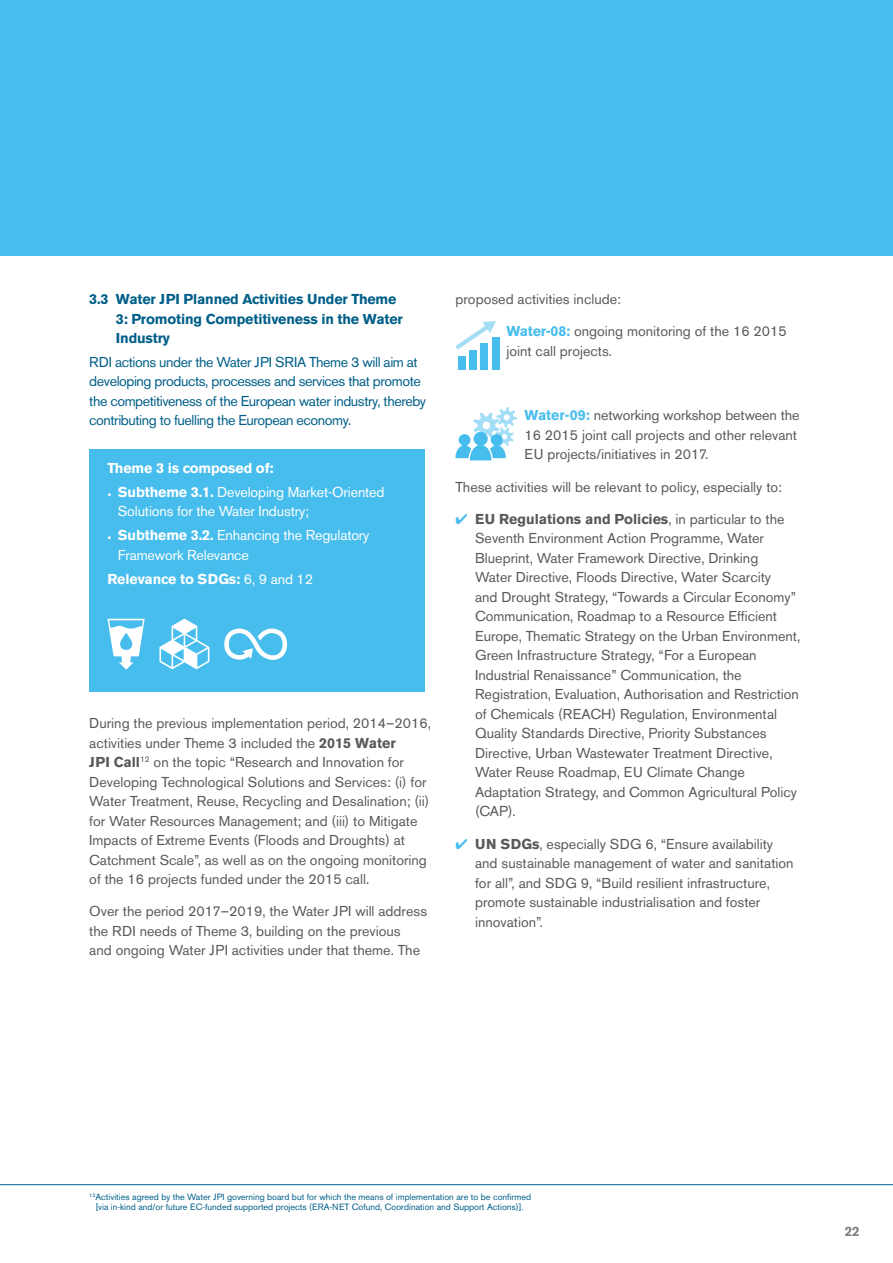
<style>
.page{position:relative;width:893px;height:1263px;background:#fff}
.page>*{position:absolute;margin:0;border:0;box-sizing:border-box;transform-origin:0 0}
.t1{font:14.25px/19.5px "Akzidenz Grotesk BE";color:#58595b}
.t2{font:14.25px/19.5px "Akzidenz Grotesk BE";letter-spacing:-.03em;color:#005f88}
.t3{font:14.25px/19.5px "Akzidenz Grotesk BE";letter-spacing:-.01em;color:#fff}
.t4{font:700 14.25px/19.5px "Akzidenz Grotesk BE";letter-spacing:-.01em;color:#005f88}
.t5{font:700 14.25px "Akzidenz Grotesk BE";letter-spacing:-.01em;color:#fff}
.t6{font:700 13.5px "Akzidenz Grotesk BE";color:#808285}
.t7{font:9px/10.5px "Akzidenz Grotesk BE";color:#005f88;text-align:center}
.s1{font-family:"Minion Pro";font-size:10.5px}
.s2{font-weight:700}
.s3{font-weight:400}
.s4{font-weight:700;color:#47bded}
.s5{color:#47bded}
</style>
<div class="page">
<hr style="left:0;top:1184px;width:893px;height:1px;background:#005f88">
<div style="left:0;top:0;width:893px;height:255px;background:#47bded"></div>
<div style="left:89px;top:449px;width:336px;height:243px;background:#47bded"></div>
<svg style="left:455px;top:321px;width:45px;height:48px"></svg>
<div style="left:458px;top:356px;width:8px;height:13px;background:#47bded"></div>
<svg style="left:455px;top:407px;width:62px;height:53px"></svg>
<svg style="left:107px;top:619px;width:38px;height:51px"></svg>
<svg style="left:159px;top:619px;width:50px;height:50px"></svg>
<svg style="left:224px;top:628px;width:63px;height:32px"></svg>
<p class="t4" style="left:116px;top:290px;width:289px;text-indent:-27px">3.3 Water JPI Planned Activities Under Theme<br>3: Promoting Competitiveness in the Water<br>Industry</p>
<p class="t2" style="left:89px;top:352px;width:338px">RDI actions under the Water JPI SRIA Theme 3 will aim at developing products, processes and services that promote the competitiveness of the European water industry, thereby contributing to fuelling the European economy.</p>
<p class="t5" style="left:107px;top:460px;width:168px">Theme 3 is composed of:</p>
<p class="t3" style="left:118px;top:482px;width:268px;text-indent:-11px"><span class="s1">•</span> <span class="s2">Subtheme 3.1.</span> Developing Market-Oriented<br>Solutions for the Water Industry;</p>
<p class="t3" style="left:118px;top:525px;width:253px;text-indent:-11px"><span class="s1">•</span> <span class="s2">Subtheme 3.2.</span> Enhancing the Regulatory<br>Framework Relevance</p>
<p class="t5" style="left:107px;top:570px;width:207px">Relevance to SDGs: <span class="s3">6, 9 and 12</span></p>
<p class="t1" style="left:89px;top:713px;width:343px">During the previous implementation period, 2014–2016, activities under Theme 3 included the <span class="s2">2015 Water<br>JPI Call</span><sup>12</sup> on the topic “Research and Innovation for Developing Technological Solutions and Services: (i) for Water Treatment, Reuse, Recycling and Desalination; (ii) for Water Resources Management; and (iii) to Mitigate Impacts of Extreme Events (Floods and Droughts) at Catchment Scale”, as well as on the ongoing monitoring of the 16 projects funded under the 2015 call.</p>
<p class="t1" style="left:89px;top:902px;width:339px">Over the period 2017–2019, the Water JPI will address the RDI needs of Theme 3, building on the previous<br>and ongoing Water JPI activities under that theme. The</p>
<p class="t1" style="left:455px;top:289px;width:167px">proposed activities include:</p>
<p class="t1" style="left:506px;top:322px;width:282px"><span class="s4">Water-08:</span> ongoing monitoring of the 16 2015 joint call projects.</p>
<p class="t1" style="left:524px;top:406px;width:277px"><span class="s4">Water-09:</span> networking workshop between the<br>16 2015 joint call projects and other relevant<br>EU projects/initiatives in 2017.</p>
<p class="t1" style="left:455px;top:477px;width:328px">These activities will be relevant to policy, especially to:</p>
<p class="t1" style="left:475px;top:509px;width:327px;text-indent:-20px"><span class="s5">✔</span> <span class="s2">EU Regulations and Policies</span>, in particular to the Seventh Environment Action Programme, Water Blueprint, Water Framework Directive, Drinking<br>Water Directive, Floods Directive, Water Scarcity<br>and Drought Strategy, “Towards a Circular Economy” Communication, Roadmap to a Resource Efficient Europe, Thematic Strategy on the Urban Environment, Green Infrastructure Strategy, “For a European Industrial Renaissance” Communication, the Registration, Evaluation, Authorisation and Restriction of Chemicals (REACH) Regulation, Environmental Quality Standards Directive, Priority Substances Directive, Urban Wastewater Treatment Directive, Water Reuse Roadmap, EU Climate Change Adaptation Strategy, and Common Agricultural Policy (CAP).</p>
<p class="t1" style="left:475px;top:834px;width:320px;text-indent:-20px"><span class="s5">✔</span> <span class="s2">UN SDGs</span>, especially SDG 6, “Ensure availability and sustainable management of water and sanitation for all”, and SDG 9, “Build resilient infrastructure, promote sustainable industrialisation and foster innovation”.</p>
<p class="t7" style="left:89px;top:1191px;width:443px"><sup>12</sup>Activities agreed by the Water JPI governing board but for which the means of implementation are to be confirmed [via in-kind and/or future EC-funded supported projects (ERA-NET Cofund, Coordination and Support Actions)].</p>
<p class="t6" style="left:845px;top:1224px;width:17px">22</p>
</div>
